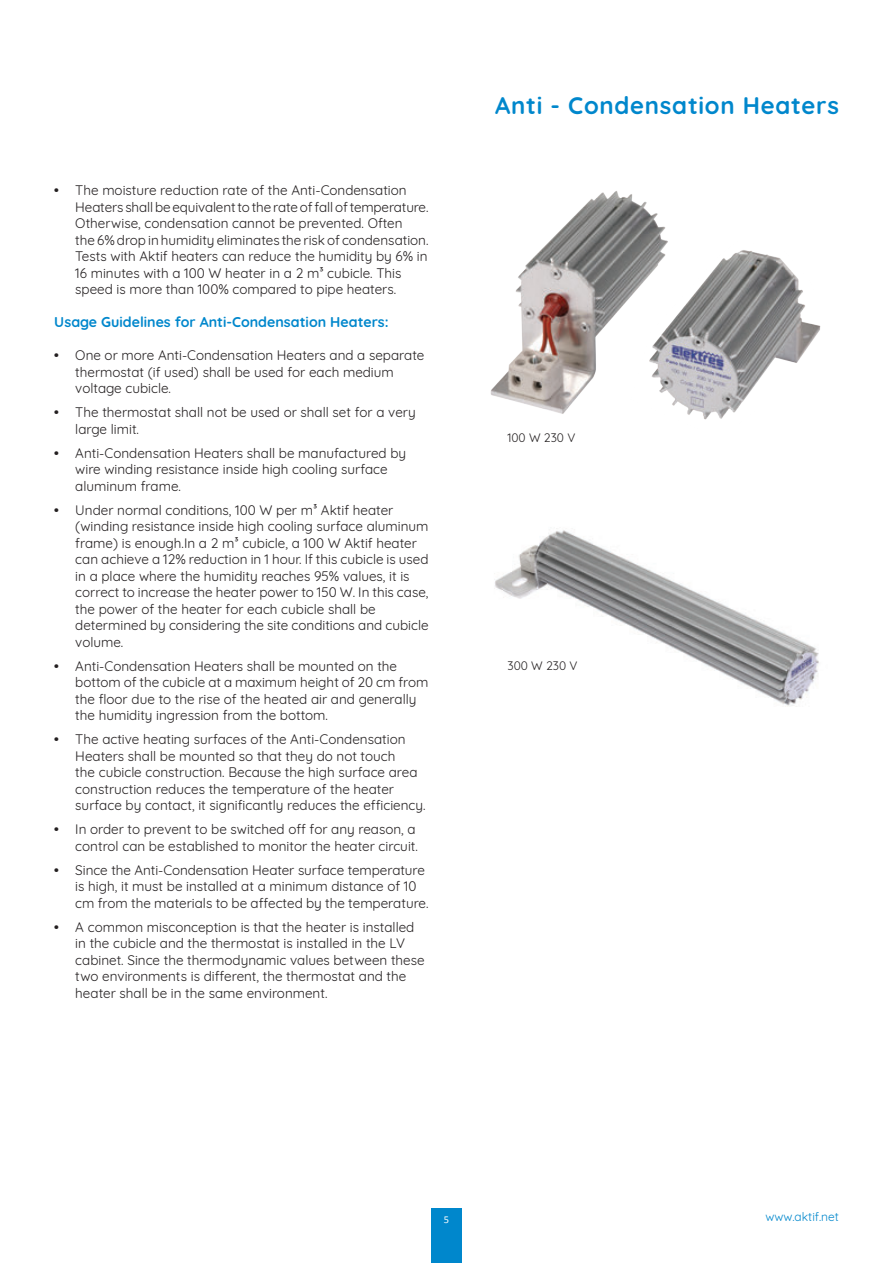
<style>
.page{position:relative;width:893px;height:1263px;background:#fff}
.page>*{position:absolute;margin:0;border:0;box-sizing:border-box;transform-origin:0 0}
.t1{font:700 24px "Quicksand";letter-spacing:.03em;color:#0087cc}
.t2{font:700 14.25px "Quicksand";color:#0087cc}
.t3{font:13.5px/16.5px "Quicksand";color:#231f20}
.t4{font:12px "Quicksand";color:#231f20}
.t5{font:12px "Quicksand";color:#0087cc}
.t6{font:10.5px "Calibri";color:#fff}
.s1{font-weight:700}
</style>
<div class="page">
<div style="left:431px;top:1209px;width:31px;height:54px;background:#0087cc"></div>
<img style="left:490px;top:191px;width:331px;height:229px">
<img style="left:495px;top:528px;width:324px;height:179px">
<p class="t3" style="left:75px;top:181px;width:355px;text-indent:-21px"><span class="s1">•</span> The moisture reduction rate of the Anti-Condensation Heaters shall be equivalent to the rate of fall of temperature.<br>Otherwise, condensation cannot be prevented. Often<br>the 6% drop in humidity eliminates the risk of condensation.<br>Tests with Aktif heaters can reduce the humidity by 6% in 16 minutes with a 100 W heater in a 2 m³ cubicle. This speed is more than 100% compared to pipe heaters.</p>
<p class="t2" style="left:54px;top:310px;width:336px">Usage Guidelines for Anti-Condensation Heaters:</p>
<p class="t3" style="left:75px;top:346px;width:351px;text-indent:-21px"><span class="s1">•</span> One or more Anti-Condensation Heaters and a separate thermostat (if used) shall be used for each medium voltage cubicle.</p>
<p class="t3" style="left:75px;top:403px;width:342px;text-indent:-21px"><span class="s1">•</span> The thermostat shall not be used or shall set for a very large limit.</p>
<p class="t3" style="left:75px;top:443px;width:332px;text-indent:-21px"><span class="s1">•</span> Anti-Condensation Heaters shall be manufactured by wire winding resistance inside high cooling surface aluminum frame.</p>
<p class="t3" style="left:75px;top:500px;width:355px;text-indent:-21px"><span class="s1">•</span> Under normal conditions, 100 W per m³ Aktif heater (winding resistance inside high cooling surface aluminum frame) is enough.In a 2 m³ cubicle, a 100 W Aktif heater can achieve a 12% reduction in 1 hour. If this cubicle is used in a place where the humidity reaches 95% values, it is correct to increase the heater power to 150 W. In this case, the power of the heater for each cubicle shall be determined by considering the site conditions and cubicle volume.</p>
<p class="t3" style="left:75px;top:656px;width:355px;text-indent:-21px"><span class="s1">•</span> Anti-Condensation Heaters shall be mounted on the bottom of the cubicle at a maximum height of 20 cm from the floor due to the rise of the heated air and generally the humidity ingression from the bottom.</p>
<p class="t3" style="left:75px;top:730px;width:352px;text-indent:-21px"><span class="s1">•</span> The active heating surfaces of the Anti-Condensation Heaters shall be mounted so that they do not touch<br>the cubicle construction. Because the high surface area construction reduces the temperature of the heater surface by contact, it significantly reduces the efficiency.</p>
<p class="t3" style="left:54px;top:820px;width:365px;text-align:right"><span class="s1">•</span> In order to prevent to be switched off for any reason, a control can be established to monitor the heater circuit.</p>
<p class="t3" style="left:75px;top:860px;width:355px;text-indent:-21px"><span class="s1">•</span> Since the Anti-Condensation Heater surface temperature is high, it must be installed at a minimum distance of 10 cm from the materials to be affected by the temperature.</p>
<p class="t3" style="left:75px;top:917px;width:351px;text-indent:-21px"><span class="s1">•</span> A common misconception is that the heater is installed in the cubicle and the thermostat is installed in the LV cabinet. Since the thermodynamic values between these two environments is different, the thermostat and the heater shall be in the same environment.</p>
<h1 class="t1" style="left:495px;top:86px;width:345px">Anti - Condensation Heaters</h1>
<p class="t4" style="left:507px;top:428px;width:69px">100 W 230 V</p>
<p class="t4" style="left:507px;top:656px;width:72px">300 W 230 V</p>
<p class="t6" style="left:444px;top:1213px;width:7px">5</p>
<p class="t5" style="left:765px;top:1207px;width:75px">www.aktif.net</p>
</div>
